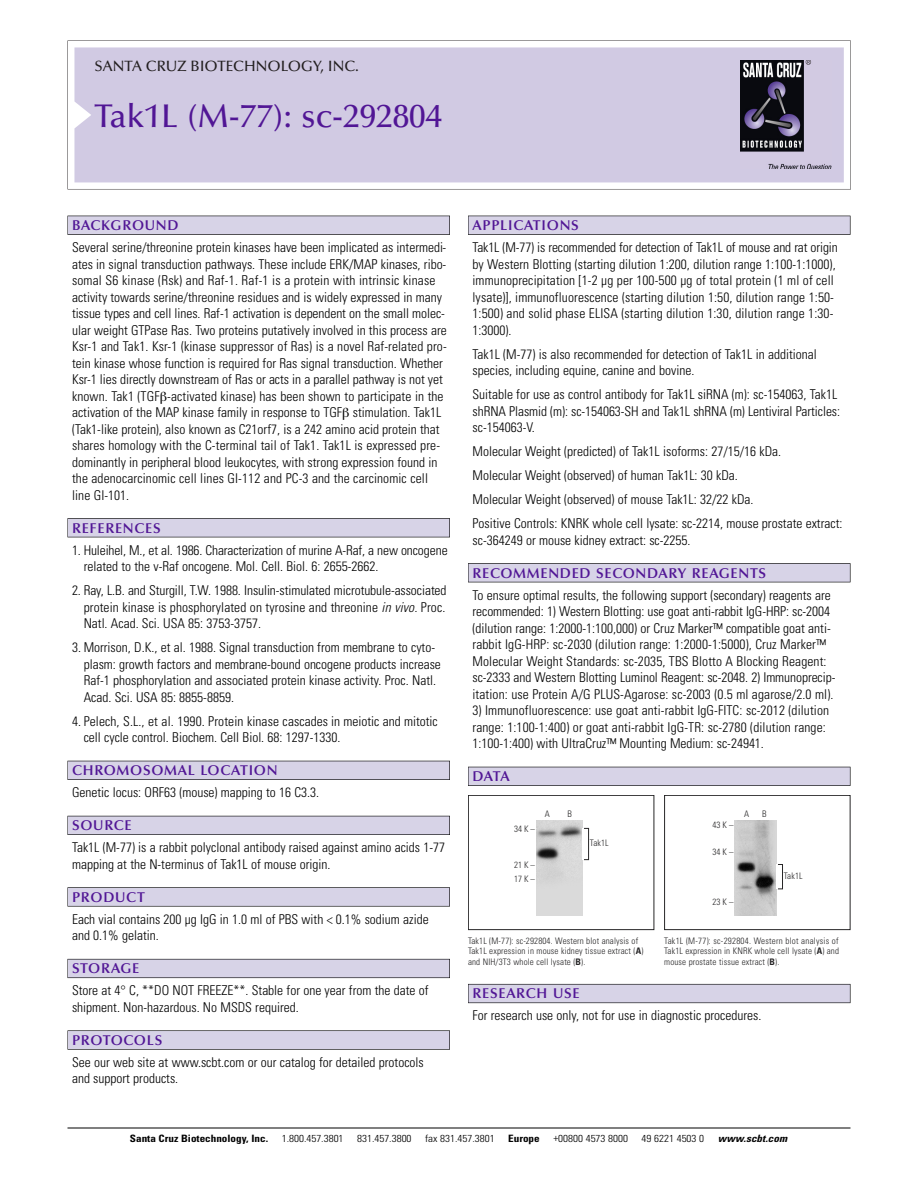
<style>
.page{position:relative;width:918px;height:1188px;background:#fff}
.page>*{position:absolute;margin:0;border:0;box-sizing:border-box;transform-origin:0 0}
.t1{font:500 33px "Optima";color:#511695}
.t2{font:500 15px "Optima";color:#231f20}
.t3{font:600 14.25px "Optima";letter-spacing:.05em;color:#511695}
.t4{font:300 condensed 13.5px/16.5px "Univers";color:#000}
.t5{font:300 condensed 10.2px "Univers";color:#000;scale:1.1 1}
.t6{font:700 condensed 10.2px "Univers";color:#000;scale:1.1 1}
.t7{font:italic 700 condensed 10.2px "Univers";letter-spacing:.005em;color:#000;scale:1.1 1}
.t8{font:9px/10.5px "Univers Condensed Light+GRVMGC";letter-spacing:.015em;color:#272627}
.t9{font:9px/10.5px "Univers Condensed Light+JWNWAJ";letter-spacing:.015em;color:#272627;text-align:justify}
.s1{font-style:italic}
.s2{font-family:"Univers Condensed Bold+LTQQPC"}
.s3{font-family:"Univers Condensed Bold+HSPKHZ"}
</style>
<div class="page">
<svg style="left:68px;top:40px;width:783px;height:149px"></svg>
<div style="left:74px;top:47px;width:770px;height:135px;background:#d1cae3"></div>
<img style="left:741px;top:60px;width:90px;height:108px">
<div style="left:68px;top:216px;width:382px;height:19px;background:#525155"></div>
<div style="left:68px;top:216px;width:381px;height:18px;background:#d7d3e7"></div>
<div style="left:68px;top:518px;width:382px;height:19px;background:#525155"></div>
<div style="left:68px;top:519px;width:381px;height:18px;background:#d7d3e7"></div>
<div style="left:68px;top:761px;width:382px;height:19px;background:#525158"></div>
<div style="left:68px;top:761px;width:381px;height:18px;background:#d7d3e7"></div>
<div style="left:68px;top:816px;width:382px;height:19px;background:#54535a"></div>
<div style="left:68px;top:816px;width:381px;height:18px;background:#d7d3e7"></div>
<svg style="left:68px;top:887px;width:382px;height:20px"></svg>
<div style="left:68px;top:888px;width:381px;height:18px;background:#d7d3e7"></div>
<div style="left:68px;top:959px;width:382px;height:19px;background:#66646e"></div>
<div style="left:68px;top:959px;width:381px;height:18px;background:#d7d3e7"></div>
<div style="left:68px;top:1030px;width:382px;height:20px;background:#616161"></div>
<div style="left:68px;top:1031px;width:381px;height:18px;background:#d7d3e7"></div>
<div style="left:468px;top:216px;width:382px;height:19px;background:#525155"></div>
<div style="left:468px;top:216px;width:382px;height:18px;background:#d7d3e7"></div>
<div style="left:468px;top:563px;width:382px;height:19px;background:#525155"></div>
<div style="left:468px;top:564px;width:382px;height:18px;background:#d7d3e7"></div>
<div style="left:468px;top:767px;width:382px;height:19px;background:#525158"></div>
<div style="left:468px;top:767px;width:382px;height:18px;background:#d7d3e7"></div>
<div style="left:468px;top:984px;width:382px;height:19px;background:#66646d"></div>
<div style="left:468px;top:985px;width:382px;height:18px;background:#d7d3e7"></div>
<hr style="left:68px;top:1128px;width:782px;height:1px;background:#000">
<div style="left:664px;top:795px;width:186px;height:135px;border:1px solid #272627"></div>
<img style="left:735px;top:820px;width:41px;height:95px">
<div style="left:778px;top:864px;width:5px;height:25px;border:1px solid #272627"></div>
<div style="left:468px;top:795px;width:186px;height:135px;border:1px solid #272627"></div>
<img style="left:536px;top:820px;width:46px;height:95px">
<div style="left:584px;top:828px;width:5px;height:32px;border:1px solid #272627"></div>
<p class="t2" style="left:94px;top:61px;width:266px">SANTA CRUZ BIOTECHNOLOGY, INC.</p>
<h1 class="t1" style="left:94px;top:103px;width:349px">Tak1L (M-77): sc-292804</h1>
<p class="t3" style="left:72px;top:219px;width:108px">BACKGROUND</p>
<p class="t4" style="left:72px;top:240px;width:376px">Several serine/threonine protein kinases have been implicated as intermedi&shy;ates in signal transduction pathways. These include ERK/MAP kinases, ribo&shy;somal S6 kinase (Rsk) and Raf-1. Raf-1 is a protein with intrinsic kinase activity towards serine/threonine residues and is widely expressed in many tissue types and cell lines. Raf-1 activation is dependent on the small molec&shy;ular weight GTPase Ras. Two proteins putatively involved in this process are Ksr-1 and Tak1. Ksr-1 (kinase suppressor of Ras) is a novel Raf-related pro&shy;tein kinase whose function is required for Ras signal transduction. Whether Ksr-1 lies directly downstream of Ras or acts in a parallel pathway is not yet known. Tak1 (TGF -activated kinase) has been shown to participate in the activation of the MAP kinase family in response to TGF stimulation. Tak1L (Tak1-like protein), also known as C21orf7, is a 242 amino acid protein that shares homology with the C-terminal tail of Tak1. Tak1L is expressed pre&shy;dominantly in peripheral blood leukocytes, with strong expression found in the adenocarcinomic cell lines GI-112 and PC-3 and the carcinomic cell line GI-101.</p>
<p class="t3" style="left:72px;top:522px;width:90px">REFERENCES</p>
<p class="t4" style="left:84px;top:543px;width:366px;text-indent:-12px">1. Huleihel, M., et al. 1986. Characterization of murine A-Raf, a new oncogene related to the v-Raf oncogene. Mol. Cell. Biol. 6: 2655-2662.</p>
<p class="t4" style="left:84px;top:583px;width:364px;text-align:justify;text-indent:-12px">2. Ray, L.B. and Sturgill, T.W. 1988. Insulin-stimulated microtubule-associated protein kinase is phosphorylated on tyrosine and threonine <span class="s1">in vivo.</span> Proc.<br>Natl. Acad. Sci. USA 85: 3753-3757.</p>
<p class="t4" style="left:84px;top:640px;width:359px;text-indent:-12px">3. Morrison, D.K., et al. 1988. Signal transduction from membrane to cyto&shy;plasm: growth factors and membrane-bound oncogene products increase Raf-1 phosphorylation and associated protein kinase activity. Proc. Natl.<br>Acad. Sci. USA 85: 8855-8859.</p>
<p class="t4" style="left:84px;top:714px;width:356px;text-indent:-12px">4. Pelech, S.L., et al. 1990. Protein kinase cascades in meiotic and mitotic cell cycle control. Biochem. Cell Biol. 68: 1297-1330.</p>
<p class="t3" style="left:72px;top:765px;width:207px">CHROMOSOMAL LOCATION</p>
<p class="t4" style="left:72px;top:785px;width:249px">Genetic locus: ORF63 (mouse) mapping to 16 C3.3.</p>
<p class="t3" style="left:72px;top:820px;width:61px">SOURCE</p>
<p class="t4" style="left:72px;top:840px;width:375px">Tak1L (M-77) is a rabbit polyclonal antibody raised against amino acids 1-77 mapping at the N-terminus of Tak1L of mouse origin.</p>
<p class="t3" style="left:72px;top:891px;width:74px">PRODUCT</p>
<p class="t4" style="left:72px;top:912px;width:358px">Each vial contains 200 µg IgG in 1.0 ml of PBS with &lt; 0.1% sodium azide and 0.1% gelatin.</p>
<p class="t3" style="left:72px;top:963px;width:69px">STORAGE</p>
<p class="t4" style="left:72px;top:983px;width:358px">Store at 4° C, **DO NOT FREEZE**. Stable for one year from the date of shipment. Non-hazardous. No MSDS required.</p>
<p class="t3" style="left:72px;top:1034px;width:92px">PROTOCOLS</p>
<p class="t4" style="left:72px;top:1055px;width:353px">See our web site at www.scbt.com or our catalog for detailed protocols and support products.</p>
<p class="t3" style="left:473px;top:219px;width:108px">APPLICATIONS</p>
<p class="t4" style="left:473px;top:240px;width:367px">Tak1L (M-77) is recommended for detection of Tak1L of mouse and rat origin by Western Blotting (starting dilution 1:200, dilution range 1:100-1:1000), immunoprecipitation [1-2 µg per 100-500 µg of total protein (1 ml of cell lysate)], immunofluorescence (starting dilution 1:50, dilution range 1:50- 1:500) and solid phase ELISA (starting dilution 1:30, dilution range 1:30- 1:3000).</p>
<p class="t4" style="left:473px;top:347px;width:346px">Tak1L (M-77) is also recommended for detection of Tak1L in additional species, including equine, canine and bovine.</p>
<p class="t4" style="left:473px;top:387px;width:369px">Suitable for use as control antibody for Tak1L siRNA (m): sc-154063, Tak1L shRNA Plasmid (m): sc-154063-SH and Tak1L shRNA (m) Lentiviral Particles: sc-154063-V.</p>
<p class="t4" style="left:473px;top:440px;width:371px;line-height:24px">Molecular Weight (predicted) of Tak1L isoforms: 27/15/16 kDa.<br>Molecular Weight (observed) of human Tak1L: 30 kDa.<br>Molecular Weight (observed) of mouse Tak1L: 32/22 kDa.<br>Positive Controls: KNRK whole cell lysate: sc-2214, mouse prostate extract:</p>
<p class="t4" style="left:473px;top:533px;width:220px">sc-364249 or mouse kidney extract: sc-2255.</p>
<p class="t3" style="left:473px;top:567px;width:295px">RECOMMENDED SECONDARY REAGENTS</p>
<p class="t4" style="left:473px;top:588px;width:364px">To ensure optimal results, the following support (secondary) reagents are recommended: 1) Western Blotting: use goat anti-rabbit IgG-HRP: sc-2004 (dilution range: 1:2000-1:100,000) or Cruz Marker™ compatible goat anti&shy;rabbit IgG-HRP: sc-2030 (dilution range: 1:2000-1:5000), Cruz Marker™ Molecular Weight Standards: sc-2035, TBS Blotto A Blocking Reagent: sc-2333 and Western Blotting Luminol Reagent: sc-2048. 2) Immunoprecip&shy;itation: use Protein A/G PLUS-Agarose: sc-2003 (0.5 ml agarose/2.0 ml).</p>
<p class="t4" style="left:473px;top:703px;width:358px">3) Immunofluorescence: use goat anti-rabbit IgG-FITC: sc-2012 (dilution range: 1:100-1:400) or goat anti-rabbit IgG-TR: sc-2780 (dilution range:<br>1:100-1:400) with UltraCruz™ Mounting Medium: sc-24941.</p>
<p class="t3" style="left:473px;top:771px;width:39px">DATA</p>
<p class="t8" style="left:545px;top:809px;width:7px">A</p>
<p class="t8" style="left:568px;top:809px;width:6px">B</p>
<p class="t9" style="left:744px;top:809px;width:7px">A</p>
<p class="t9" style="left:762px;top:809px;width:6px">B</p>
<p class="t8" style="left:514px;top:825px;width:22px">34K–</p>
<p class="t8" style="left:514px;top:859px;width:22px;line-height:13.6px">21K–<br>17K–</p>
<p class="t8" style="left:590px;top:839px;width:20px">Tak1L</p>
<p class="t9" style="left:713px;top:821px;width:22px">43K–</p>
<p class="t9" style="left:713px;top:847px;width:22px">34K–</p>
<p class="t9" style="left:784px;top:871px;width:20px">Tak1L</p>
<p class="t9" style="left:713px;top:897px;width:22px">23K–</p>
<p class="t8" style="left:468px;top:936px;width:177px">Tak1L (M-77): sc-292804. Western blot analysis of<br>Tak1L expression in mouse kidney tissue extract (<span class="s2">A</span>) and NIH/3T3 whole cell lysate (<span class="s2">B</span>).</p>
<p class="t9" style="left:664px;top:936px;width:176px">Tak1L (M-77): sc-292804. Western blot analysis of Tak1L expression in KNRK whole cell lysate (<span class="s3">A</span>) and mouse prostate tissue extract (<span class="s3">B</span>).</p>
<p class="t3" style="left:473px;top:988px;width:109px">RESEARCH USE</p>
<p class="t4" style="left:473px;top:1009px;width:290px">For research use only, not for use in diagnostic procedures.</p>
<p class="t6" style="left:130px;top:1135px;width:127px">Santa Cruz Biotechnology, Inc.</p>
<p class="t5" style="left:282px;top:1135px;width:58px">1.800.457.3801</p>
<p class="t5" style="left:357px;top:1135px;width:51px">831.457.3800</p>
<p class="t5" style="left:425px;top:1135px;width:65px">fax 831.457.3801</p>
<p class="t6" style="left:508px;top:1135px;width:30px">Europe</p>
<p class="t5" style="left:553px;top:1135px;width:69px">+00800 4573 8000</p>
<p class="t5" style="left:642px;top:1135px;width:58px">49 6221 4503 0</p>
<p class="t7" style="left:718px;top:1135px;width:64px">www.scbt.com</p>
</div>
